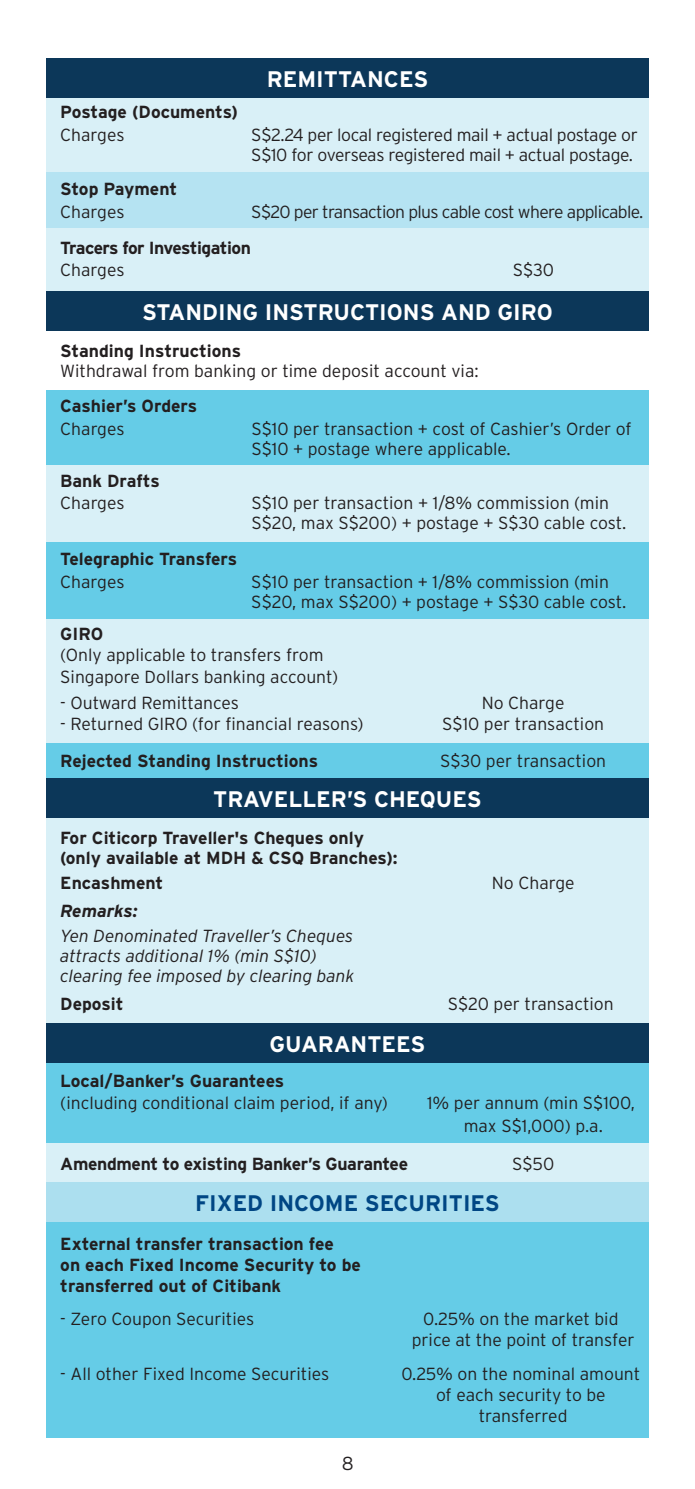
<style>
.page{position:relative;width:695px;height:1489px;background:#fff}
.page>*{position:absolute;margin:0;border:0;box-sizing:border-box;transform-origin:0 0}
.t1{font:700 22.5px "Interstate";color:#fff}
.t2{font:700 22.5px "Interstate";color:#004684}
.t3{font:300 18.75px "Interstate";color:#231f20}
.t4{font:300 17.5px/20px "Interstate";color:#231f20}
.t5{font:700 17.5px/21px "Interstate";color:#231f20}
.t6{font:italic 300 17.5px/20px "Interstate";color:#231f20}
.t7{font:300 17.5px/20px "Interstate";letter-spacing:-.02em;color:#231f20}
.t8{font:300 17.5px "Interstate";letter-spacing:-.035em;color:#231f20}
.t9{font:700 17.5px "Interstate";letter-spacing:-.02em;color:#231f20}
.t10{font:700 17.5px "Interstate";letter-spacing:-.03em;color:#231f20}
.t11{font:italic 700 17.5px "Interstate";color:#231f20}
</style>
<div class="page">
<div style="left:46px;top:391px;width:602px;height:1046px;background:#65cce7"></div>
<div style="left:46px;top:165px;width:602px;height:68px;background:#b5e3f2"></div>
<div style="left:46px;top:98px;width:602px;height:74px;background:#d9f0f7"></div>
<div style="left:46px;top:228px;width:602px;height:67px;background:#d9f0f7"></div>
<div style="left:46px;top:58px;width:602px;height:40px;background:#0c3759"></div>
<div style="left:46px;top:465px;width:602px;height:77px;background:#d9f0f7"></div>
<div style="left:46px;top:618px;width:602px;height:124px;background:#d9f0f7"></div>
<div style="left:46px;top:814px;width:602px;height:233px;background:#d9f0f7"></div>
<div style="left:46px;top:778px;width:602px;height:39px;background:#0c3759"></div>
<div style="left:46px;top:1142px;width:602px;height:43px;background:#d9f0f7"></div>
<div style="left:46px;top:1023px;width:602px;height:39px;background:#0c3759"></div>
<div style="left:46px;top:1182px;width:602px;height:39px;background:#acdfef"></div>
<div style="left:46px;top:291px;width:602px;height:39px;background:#0c3759"></div>
<p class="t1" style="left:267px;top:66px;width:163px">REMITTANCES</p>
<p class="t5" style="left:60px;top:101px;width:179px">Postage (Documents)</p>
<p class="t4" style="left:60px;top:124px;width:66px">Charges</p>
<p class="t7" style="left:251px;top:124px;width:388px">S$2.24 per local registered mail + actual postage or<br>S$10 for overseas registered mail + actual postage.</p>
<p class="t5" style="left:60px;top:178px;width:118px">Stop Payment</p>
<p class="t4" style="left:60px;top:201px;width:66px">Charges</p>
<p class="t8" style="left:251px;top:202px;width:393px">S$20 per transaction plus cable cost where applicable.</p>
<p class="t10" style="left:60px;top:238px;width:192px">Tracers for Investigation</p>
<p class="t4" style="left:60px;top:260px;width:66px">Charges</p>
<p class="t4" style="left:512px;top:260px;width:43px">S$30</p>
<p class="t1" style="left:142px;top:299px;width:412px">STANDING INSTRUCTIONS AND GIRO</p>
<p class="t5" style="left:60px;top:340px;width:182px">Standing Instructions</p>
<p class="t4" style="left:60px;top:360px;width:420px">Withdrawal from banking or time deposit account via:</p>
<p class="t5" style="left:60px;top:395px;width:138px">Cashier’s Orders</p>
<p class="t4" style="left:60px;top:418px;width:66px">Charges</p>
<p class="t4" style="left:251px;top:418px;width:382px">S$10 per transaction + cost of Cashier’s Order of<br>S$10 + postage where applicable.</p>
<p class="t5" style="left:60px;top:470px;width:101px">Bank Drafts</p>
<p class="t4" style="left:60px;top:493px;width:66px">Charges</p>
<p class="t4" style="left:251px;top:493px;width:376px">S$10 per transaction + 1/8% commission (min<br>S$20, max S$200) + postage + S$30 cable cost.</p>
<p class="t5" style="left:60px;top:548px;width:178px">Telegraphic Transfers</p>
<p class="t4" style="left:60px;top:571px;width:66px">Charges</p>
<p class="t4" style="left:251px;top:571px;width:376px">S$10 per transaction + 1/8% commission (min<br>S$20, max S$200) + postage + S$30 cable cost.</p>
<p class="t5" style="left:60px;top:623px;width:45px">GIRO</p>
<p class="t4" style="left:60px;top:644px;width:279px;line-height:21.2px">(Only applicable to transfers from<br>Singapore Dollars banking account)</p>
<p class="t4" style="left:60px;top:692px;width:180px">- Outward Remittances</p>
<p class="t4" style="left:481px;top:692px;width:84px">No Charge</p>
<p class="t4" style="left:60px;top:713px;width:305px">- Returned GIRO (for financial reasons)</p>
<p class="t4" style="left:442px;top:713px;width:163px">S$10 per transaction</p>
<p class="t5" style="left:60px;top:750px;width:259px">Rejected Standing Instructions</p>
<p class="t4" style="left:440px;top:750px;width:167px">S$30 per transaction</p>
<p class="t1" style="left:213px;top:786px;width:270px">TRAVELLER’S CHEQUES</p>
<p class="t5" style="left:60px;top:828px;width:339px;line-height:20px">For Citicorp Traveller's Cheques only (only available at MDH &amp; CSQ Branches):</p>
<p class="t5" style="left:60px;top:872px;width:104px">Encashment</p>
<p class="t4" style="left:492px;top:873px;width:84px">No Charge</p>
<p class="t11" style="left:60px;top:901px;width:79px">Remarks:</p>
<p class="t6" style="left:60px;top:925px;width:296px">Yen Denominated Traveller’s Cheques attracts additional 1% (min S$10) clearing fee imposed by clearing bank</p>
<p class="t5" style="left:60px;top:992px;width:65px">Deposit</p>
<p class="t4" style="left:447px;top:993px;width:167px">S$20 per transaction</p>
<p class="t1" style="left:269px;top:1031px;width:157px">GUARANTEES</p>
<p class="t5" style="left:60px;top:1069px;width:225px">Local/Banker’s Guarantees</p>
<p class="t4" style="left:60px;top:1092px;width:329px">(including conditional claim period, if any)</p>
<p class="t4" style="left:427px;top:1091px;width:209px;line-height:22.5px;text-align:center">1% per annum (min S$100, max S$1,000) p.a.</p>
<p class="t9" style="left:60px;top:1153px;width:349px">Amendment to existing Banker’s Guarantee</p>
<p class="t4" style="left:512px;top:1153px;width:44px">S$50</p>
<p class="t2" style="left:195px;top:1190px;width:306px">FIXED INCOME SECURITIES</p>
<p class="t5" style="left:60px;top:1232px;width:302px">External transfer transaction fee<br>on each Fixed Income Security to be transferred out of Citibank</p>
<p class="t4" style="left:60px;top:1308px;width:195px">- Zero Coupon Securities</p>
<p class="t4" style="left:411px;top:1308px;width:224px;line-height:21px;text-align:center">0.25% on the market bid price at the point of transfer</p>
<p class="t4" style="left:60px;top:1363px;width:270px">- All other Fixed Income Securities</p>
<p class="t4" style="left:401px;top:1362px;width:240px;line-height:21px;text-align:center">0.25% on the nominal amount of each security to be transferred</p>
<p class="t3" style="left:341px;top:1452px;width:13px">8</p>
</div>
